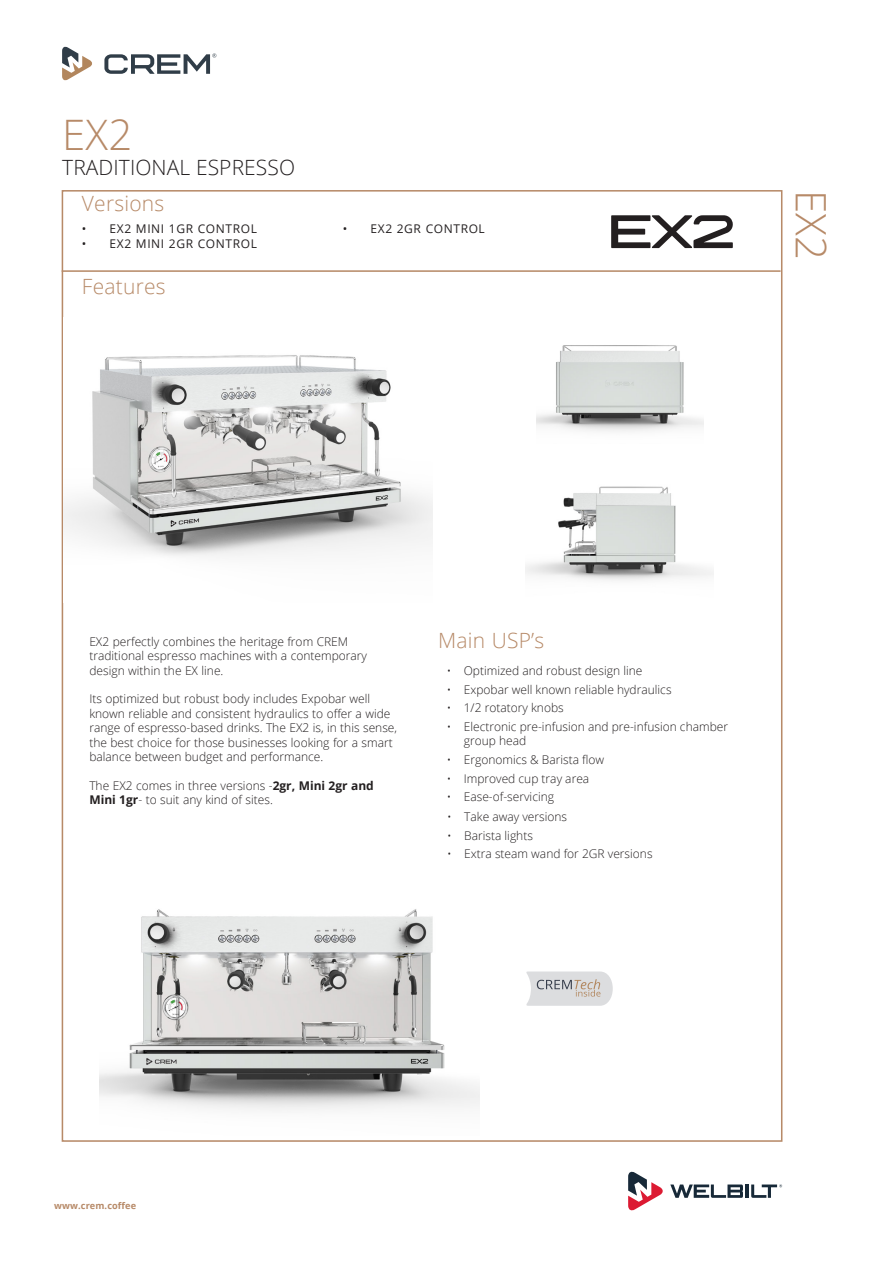
<style>
.page{position:relative;width:893px;height:1263px;background:#fff}
.page>*{position:absolute;margin:0;border:0;box-sizing:border-box;transform-origin:0 0}
.Header_-_Main{font:300 42px "Open Sans";color:#b78a68}
.Side_Headers{font:300 42px "Open Sans";color:#b78a68}
.Header_-_Specs{font:300 21px "Open Sans";letter-spacing:.01em;color:#b78a68}
.Sub_-_Head{font:300 21px "Open Sans";letter-spacing:.005em;color:#231f20}
.Specifications{font:300 12px/14.4px "Open Sans";color:#231f20}
.t1{font:12px "Open Sans";letter-spacing:.05em;color:#231f20}
.t2{font:700 9.15px "Open Sans";letter-spacing:.01em;color:#b78a68}
.s1{font-weight:700}
</style>
<div class="page">
<hr style="left:745px;top:1184px;width:4px;height:14px;background:#172938">
<svg style="left:751px;top:1184px;width:31px;height:14px"></svg>
<svg style="left:670px;top:1184px;width:73px;height:14px"></svg>
<svg style="left:628px;top:1172px;width:35px;height:38px"></svg>
<svg style="left:104px;top:53px;width:112px;height:21px"></svg>
<svg style="left:62px;top:47px;width:30px;height:33px"></svg>
<hr style="left:62px;top:270px;width:719px;height:2px;background:#b78a68">
<img style="left:536px;top:345px;width:168px;height:87px">
<svg style="left:526px;top:971px;width:87px;height:35px;background:#d7d6d7"></svg>
<img style="left:63px;top:355px;width:369px;height:201px">
<img style="left:100px;top:909px;width:380px;height:202px">
<img style="left:526px;top:486px;width:187px;height:95px">
<svg style="left:611px;top:215px;width:122px;height:33px"></svg>
<p class="Header_-_Main" style="left:62px;top:106px;width:72px">EX2</p>
<p class="Sub_-_Head" style="left:62px;top:153px;width:234px">TRADITIONAL ESPRESSO</p>
<p class="Header_-_Specs" style="left:82px;top:189px;width:84px">Versions</p>
<p class="t1" style="left:82px;top:220px;width:176px">• EX2 MINI 1GR CONTROL</p>
<p class="t1" style="left:82px;top:235px;width:176px">• EX2 MINI 2GR CONTROL</p>
<p class="Header_-_Specs" style="left:82px;top:272px;width:85px">Features</p>
<p class="t1" style="left:343px;top:220px;width:143px">• EX2 2GR CONTROL</p>
<p class="Side_Headers" style="left:840px;top:190px;width:72px;rotate:90deg">EX2</p>
<p class="Specifications" style="left:89px;top:634px;width:279px">EX2 perfectly combines the heritage from CREM traditional espresso machines with a contemporary design within the EX line.</p>
<p class="Specifications" style="left:89px;top:691px;width:309px">Its optimized but robust body includes Expobar well known reliable and consistent hydraulics to offer a wide range of espresso-based drinks. The EX2 is, in this sense, the best choice for those businesses looking for a smart balance between budget and performance.</p>
<p class="Specifications" style="left:89px;top:778px;width:286px">The EX2 comes in three versions -<span class="s1">2gr, Mini 2gr and<br>Mini 1gr</span>- to suit any kind of sites.</p>
<p class="Header_-_Specs" style="left:438px;top:625px;width:107px">Main USP’s</p>
<p class="Specifications" style="left:447px;top:663px;width:197px">• Optimized and robust design line</p>
<p class="Specifications" style="left:447px;top:682px;width:226px">• Expobar well known reliable hydraulics</p>
<p class="Specifications" style="left:447px;top:700px;width:119px">• 1/2 rotatory knobs</p>
<p class="Specifications" style="left:464px;top:719px;width:266px;text-indent:-17px">• Electronic pre-infusion and pre-infusion chamber group head</p>
<p class="Specifications" style="left:447px;top:752px;width:159px">• Ergonomics &amp; Barista flow</p>
<p class="Specifications" style="left:447px;top:771px;width:144px">• Improved cup tray area</p>
<p class="Specifications" style="left:447px;top:789px;width:109px">• Ease-of-servicing</p>
<p class="Specifications" style="left:447px;top:809px;width:121px">• Take away versions</p>
<p class="Specifications" style="left:447px;top:828px;width:87px">• Barista lights</p>
<p class="Specifications" style="left:447px;top:846px;width:207px">• Extra steam wand for 2GR versions</p>
<p class="t2" style="left:54px;top:1200px;width:84px">www.crem.coffee</p>
</div>
